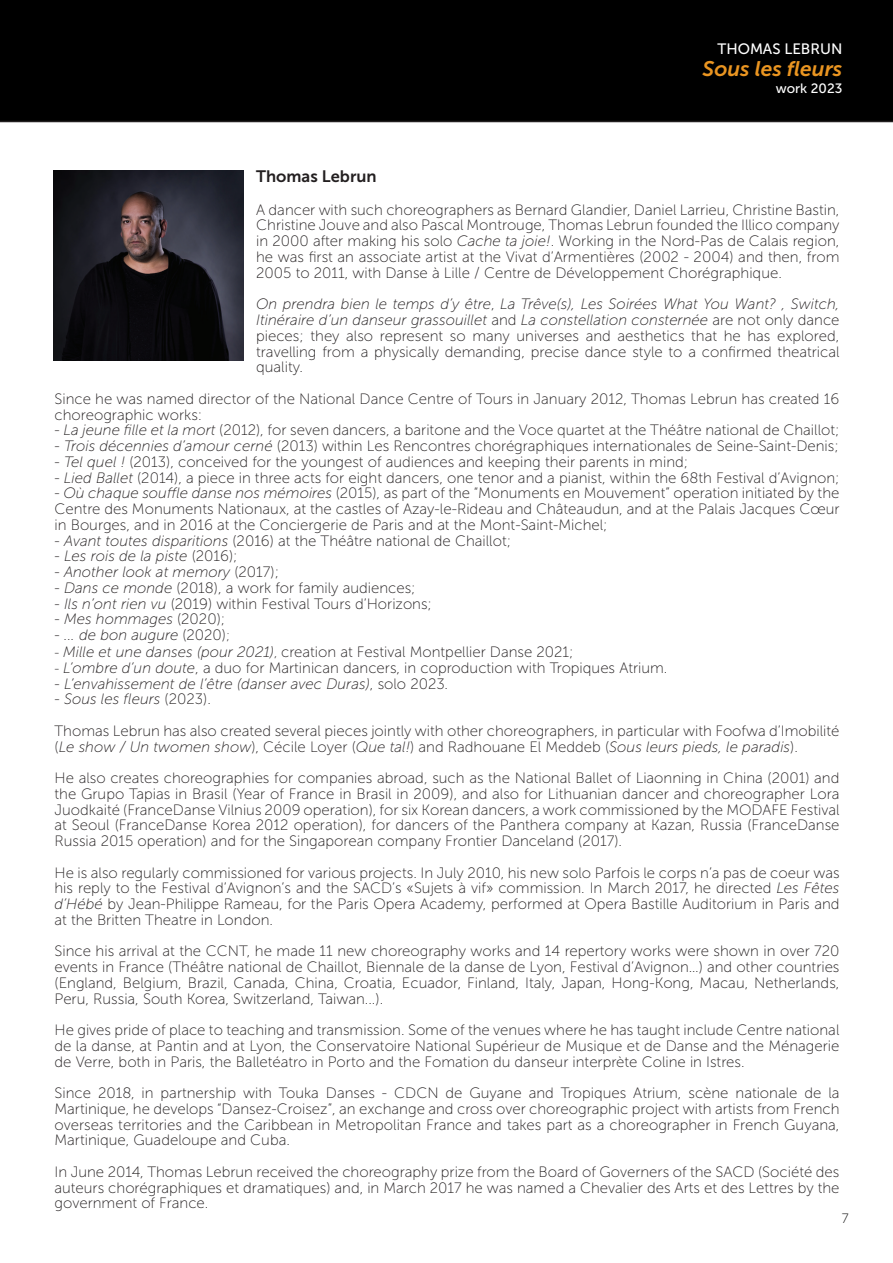
<style>
.page{position:relative;width:893px;height:1263px;background:#fff}
.page>*{position:absolute;margin:0;border:0;box-sizing:border-box;transform-origin:0 0}
.t1{font:italic 21px "Museo Sans 700";color:#ea9521}
.t2{font:16.5px "Museo Sans 700";color:#231f20}
.t3{font:15px/15.8px "Museo Sans 100";color:#231f20;text-align:justify}
.t4{font:italic 15px "Museo Sans 100";color:#231f20}
.t5{font:15px "Museo Sans 500";color:#fff}
.t6{font:13.5px "Museo Sans 500";color:#fff}
.t7{font:13.5px "Museo Sans 100";color:#000}
.s1{font-style:italic}
.s2{font-style:normal}
.s3{font-style:normal;font-size:13.5px}
.s4{font-size:13.5px}
</style>
<div class="page">
<div style="left:0;top:0;width:893px;height:122px;background:#000"></div>
<img style="left:53px;top:170px;width:190px;height:190px">
<p class="t5" style="left:717px;top:40px;width:126px">THOMAS LEBRUN</p>
<h1 class="t1" style="left:703px;top:57px;width:141px">Sous les fleurs</h1>
<p class="t6" style="left:776px;top:81px;width:68px">work 2023</p>
<p class="t2" style="left:256px;top:168px;width:122px">Thomas Lebrun</p>
<p class="t3" style="left:256px;top:202px;width:585px">A dancer with such choreographers as Bernard Glandier, Daniel Larrieu, Christine Bastin, Christine Jouve and also Pascal Montrouge, Thomas Lebrun founded the Illico company in 2000 after making his solo <span class="s1">Cache ta joie!</span>. Working in the Nord-Pas de Calais region, he was first an associate artist at the Vivat d’Armentières (2002 - 2004) and then, from 2005 to 2011, with Danse à Lille / Centre de Développement Chorégraphique.</p>
<p class="t3" style="left:256px;top:296px;width:585px"><span class="s1">On prendra bien le temps d’y être</span>, <span class="s1">La Trêve(s), Les Soirées What You Want? , Switch, Itinéraire d’un danseur grassouillet</span> and <span class="s1">La constellation consternée</span> are not only dance pieces; they also represent so many universes and aesthetics that he has explored, travelling from a physically demanding, precise dance style to a confirmed theatrical quality.</p>
<p class="t3" style="left:55px;top:391px;width:786px">Since he was named director of the National Dance Centre of Tours in January 2012, Thomas Lebrun has created 16 choreographic works:</p>
<p class="t3" style="left:55px;top:422px;width:786px">- <span class="s1">La jeune fille et la mort</span> (2012), for seven dancers, a baritone and the Voce quartet at the Théâtre national de Chaillot;</p>
<p class="t3" style="left:55px;top:438px;width:786px">- <span class="s1">Trois décennies d’amour cerné</span> (2013) within Les Rencontres chorégraphiques internationales de Seine-Saint-Denis;</p>
<p class="t3" style="left:55px;top:454px;width:635px">- <span class="s1">Tel quel !</span> (2013), conceived for the youngest of audiences and keeping their parents in mind;</p>
<p class="t3" style="left:55px;top:470px;width:787px">- <span class="s1">Lied Ballet</span> (2014), a piece in three acts for eight dancers, one tenor and a pianist, within the 68th Festival d’Avignon;</p>
<p class="t3" style="left:55px;top:485px;width:786px">- <span class="s1">Où chaque souffle danse nos mémoires</span> (2015), as part of the “Monuments en Mouvement” operation initiated by the Centre des Monuments Nationaux, at the castles of Azay-le-Rideau and Châteaudun, and at the Palais Jacques Cœur in Bourges, and in 2016 at the Conciergerie de Paris and at the Mont-Saint-Michel;</p>
<p class="t3" style="left:55px;top:533px;width:458px">- <span class="s1">Avant toutes disparitions</span> (2016) at the Théâtre national de Chaillot;</p>
<p class="t4" style="left:55px;top:548px;width:185px"><span class="s2">-</span> Les rois de la piste <span class="s2">(2016);</span></p>
<p class="t4" style="left:55px;top:564px;width:226px"><span class="s2">-</span> Another look at memory <span class="s2">(2017);</span></p>
<p class="t3" style="left:55px;top:580px;width:363px">- <span class="s1">Dans ce monde</span> (2018), a work for family audiences;</p>
<p class="t3" style="left:55px;top:596px;width:379px">- <span class="s1">Ils n’ont rien vu</span> (2019) within Festival Tours d’Horizons;</p>
<p class="t4" style="left:55px;top:611px;width:172px"><span class="s2">-</span> Mes hommages <span class="s2">(2020);</span></p>
<p class="t4" style="left:55px;top:627px;width:177px"><span class="s2">-</span> ... de bon augure <span class="s2">(2020)</span><span class="s3">;</span></p>
<p class="t3" style="left:55px;top:644px;width:521px"><span class="s4">-</span> <span class="s1">Mille et une danses (pour 2021)</span><span class="s4">,</span> creation at Festival Montpellier Danse 2021;</p>
<p class="t3" style="left:55px;top:660px;width:614px"><span class="s4">-</span> <span class="s1">L’ombre d’un doute</span>, a duo for Martinican dancers, in coproduction with Tropiques Atrium.</p>
<p class="t4" style="left:55px;top:675px;width:395px"><span class="s2">-</span> L’envahissement de l’être (danser avec Duras)<span class="s2">, solo 2023.</span></p>
<p class="t3" style="left:55px;top:684px;width:786px;line-height:31.5px">- <span class="s1">Sous les fleurs</span> (2023).<br>Thomas Lebrun has also created several pieces jointly with other choreographers, in particular with Foofwa d’Imobilité</p>
<p class="t3" style="left:55px;top:731px;width:786px;line-height:31.5px">(<span class="s1">Le show / Un twomen show</span>), Cécile Loyer (<span class="s1">Que tal!</span>) and Radhouane El Meddeb (<span class="s1">Sous leurs pieds, le paradis</span>).<br>He also creates choreographies for companies abroad, such as the National Ballet of Liaonning in China (2001) and</p>
<p class="t3" style="left:55px;top:786px;width:786px">the Grupo Tapias in Brasil (Year of France in Brasil in 2009), and also for Lithuanian dancer and choreographer Lora Juodkaité (FranceDanse Vilnius 2009 operation), for six Korean dancers, a work commissioned by the MODAFE Festival at Seoul (FranceDanse Korea 2012 operation), for dancers of the Panthera company at Kazan, Russia (FranceDanse Russia 2015 operation) and for the Singaporean company Frontier Danceland (2017).</p>
<p class="t3" style="left:55px;top:865px;width:787px">He is also regularly commissioned for various projects. In July 2010, his new solo Parfois le corps n’a pas de coeur was his reply to the Festival d’Avignon’s and the SACD’s «Sujets à vif» commission. In March 2017, he directed <span class="s1">Les Fêtes d’Hébé</span> by Jean-Philippe Rameau, for the Paris Opera Academy, performed at Opera Bastille Auditorium in Paris and at the Britten Theatre in London.</p>
<p class="t3" style="left:55px;top:943px;width:786px">Since his arrival at the CCNT, he made 11 new choreography works and 14 repertory works were shown in over 720 events in France (Théâtre national de Chaillot, Biennale de la danse de Lyon, Festival d’Avignon…) and other countries (England, Belgium, Brazil, Canada, China, Croatia, Ecuador, Finland, Italy, Japan, Hong-Kong, Macau, Netherlands, Peru, Russia, South Korea, Switzerland, Taiwan...).</p>
<p class="t3" style="left:55px;top:1022px;width:786px">He gives pride of place to teaching and transmission. Some of the venues where he has taught include Centre national de la danse, at Pantin and at Lyon, the Conservatoire National Supérieur de Musique et de Danse and the Ménagerie de Verre, both in Paris, the Balletéatro in Porto and the Fomation du danseur interprète Coline in Istres.</p>
<p class="t3" style="left:55px;top:1085px;width:786px">Since 2018, in partnership with Touka Danses - CDCN de Guyane and Tropiques Atrium, scène nationale de la Martinique, he develops “Dansez-Croisez”, an exchange and cross over choreographic project with artists from French overseas territories and the Caribbean in Metropolitan France and takes part as a choreographer in French Guyana, Martinique, Guadeloupe and Cuba.</p>
<p class="t3" style="left:55px;top:1164px;width:786px">In June 2014, Thomas Lebrun received the choreography prize from the Board of Governers of the SACD (Société des auteurs chorégraphiques et dramatiques) and, in March 2017 he was named a Chevalier des Arts et des Lettres by the government of France.</p>
<p class="t7" style="left:842px;top:1211px;width:8px">7</p>
</div>
